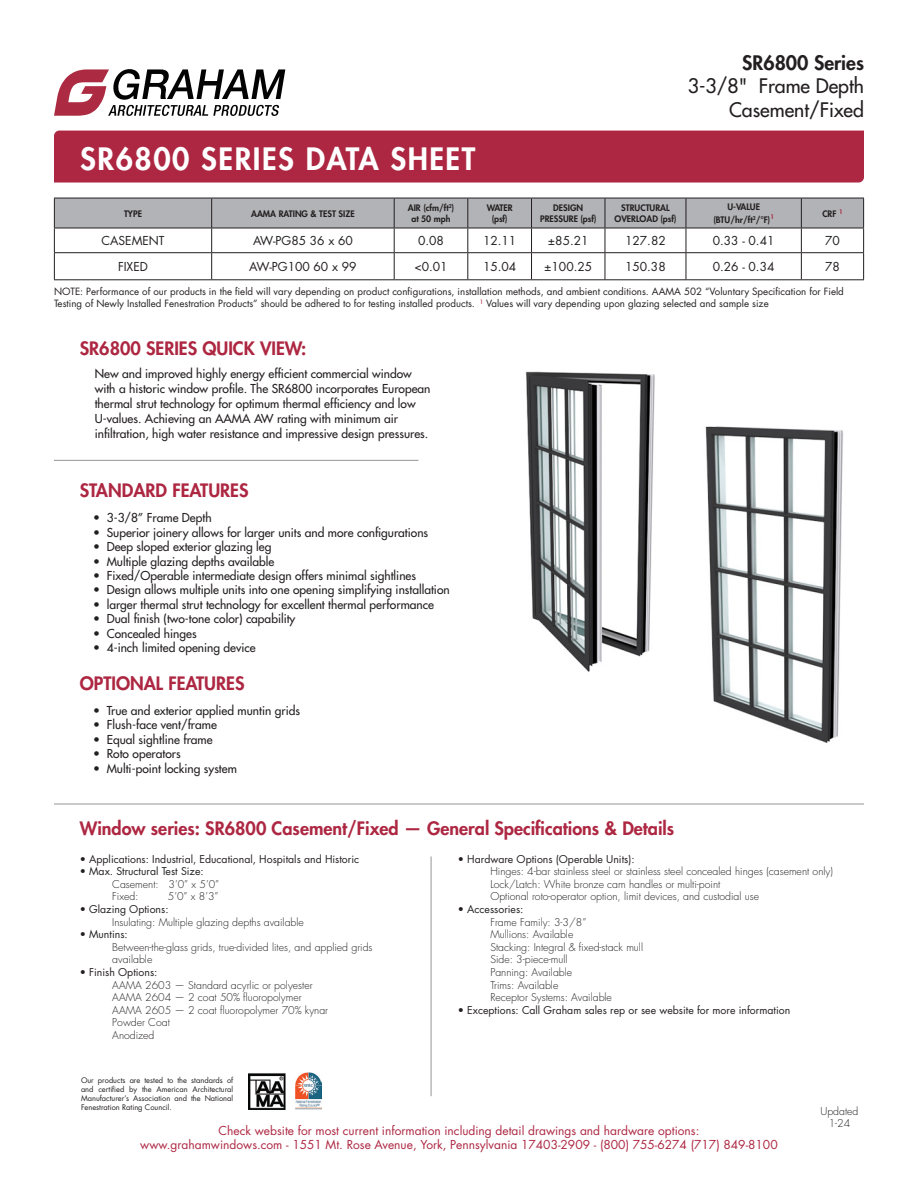
<style>
.page{position:relative;width:918px;height:1188px;background:#fff}
.page>*{position:absolute;margin:0;border:0;box-sizing:border-box;transform-origin:0 0}
.t1{font:800 30px "Futura Std";letter-spacing:.05em;color:#fff}
.t2{font:500 19.5px/23.4px "Futura Std";color:#231f20;text-align:right}
.t3{font:800 19.5px "Futura Std";color:#231f20}
.t4{font:800 18px "Futura Std";color:#ad2742}
.t5{font:500 12px/15px "Futura Std";color:#231f20}
.t6{font:12px/14.4px "Futura Std";color:#ad2742;text-align:center}
.t7{font:12px "Futura Std";color:#231f20}
.t8{font:300 10.5px/12.6px "Futura Std";color:#231f20}
.t9{font:10.5px "Futura Std";color:#231f20}
.t10{font:9.75px/11.7px "Futura Std";color:#231f20}
.t11{font:800 8.7px/10.5px "Futura Std";color:#231f20;text-align:center}
.t12{font:7.5px/9px "Futura Std";color:#231f20;text-align:justify}
.s1{color:#ad2742}
</style>
<div class="page">
<div style="left:54px;top:131px;width:810px;height:52px;background:#ad2742"></div>
<img style="left:248px;top:1073px;width:74px;height:37px">
<svg style="left:54px;top:69px;width:231px;height:47px"></svg>
<svg style="left:54px;top:198px;width:810px;height:81px"></svg>
<hr style="left:212px;top:279px;width:182px;height:1px;background:#231f20">
<hr style="left:394px;top:279px;width:74px;height:1px;background:#231f20">
<hr style="left:468px;top:279px;width:64px;height:1px;background:#231f20">
<hr style="left:532px;top:279px;width:73px;height:1px;background:#231f20">
<hr style="left:605px;top:279px;width:81px;height:1px;background:#231f20">
<hr style="left:686px;top:279px;width:115px;height:1px;background:#231f20">
<hr style="left:801px;top:279px;width:63px;height:1px;background:#231f20">
<hr style="left:54px;top:279px;width:158px;height:1px;background:#231f20">
<hr style="left:54px;top:804px;width:810px;height:1px;background:#939598">
<hr style="left:431px;top:856px;width:1px;height:240px;background:#939598">
<hr style="left:54px;top:460px;width:364px;height:1px;background:#939598">
<img style="left:525px;top:371px;width:130px;height:301px">
<img style="left:705px;top:426px;width:138px;height:317px">
<h1 class="t1" style="left:80px;top:140px;width:397px">SR6800 SERIES DATA SHEET</h1>
<h2 class="t3" style="left:742px;top:50px;width:123px">SR6800 Series</h2>
<h2 class="t2" style="left:688px;top:74px;width:178px">3-3/8" Frame Depth<br>Casement/Fixed</h2>
<p class="t11" style="left:124px;top:208px;width:19px">TYPE</p>
<p class="t11" style="left:251px;top:208px;width:105px">AAMA RATING &amp; TEST SIZE</p>
<p class="t11" style="left:408px;top:203px;width:48px">AIR (cfm/ft<sup>2</sup>) at 50 mph</p>
<p class="t11" style="left:487px;top:203px;width:27px">WATER (psf)</p>
<p class="t11" style="left:540px;top:203px;width:58px">DESIGN<br>PRESSURE (psf)</p>
<p class="t11" style="left:614px;top:203px;width:63px">STRUCTURAL<br>OVERLOAD (psf)</p>
<p class="t11" style="left:713px;top:201px;width:62px;line-height:12.6px">U-VALUE (BTU/hr/ft<sup>2</sup>/°F)<sup>1</sup></p>
<p class="t11" style="left:822px;top:209px;width:22px">CRF <sup>1</sup></p>
<p class="t7" style="left:102px;top:233px;width:64px">CASEMENT</p>
<p class="t7" style="left:253px;top:233px;width:101px">AW-PG85 36 x 60</p>
<p class="t7" style="left:418px;top:233px;width:27px">0.08</p>
<p class="t7" style="left:483px;top:233px;width:35px">12.11</p>
<p class="t7" style="left:548px;top:233px;width:42px">±85.21</p>
<p class="t7" style="left:625px;top:233px;width:42px">127.82</p>
<p class="t7" style="left:713px;top:233px;width:63px">0.33 - 0.41</p>
<p class="t7" style="left:825px;top:233px;width:16px">70</p>
<p class="t7" style="left:118px;top:259px;width:31px">FIXED</p>
<p class="t7" style="left:249px;top:259px;width:109px">AW-PG100 60 x 99</p>
<p class="t7" style="left:414px;top:259px;width:35px">&lt;0.01</p>
<p class="t7" style="left:483px;top:259px;width:35px">15.04</p>
<p class="t7" style="left:544px;top:259px;width:50px">±100.25</p>
<p class="t7" style="left:625px;top:259px;width:42px">150.38</p>
<p class="t7" style="left:713px;top:259px;width:63px">0.26 - 0.34</p>
<p class="t7" style="left:825px;top:259px;width:16px">78</p>
<p class="t10" style="left:54px;top:286px;width:791px">NOTE: Performance of our products in the field will vary depending on product configurations, installation methods, and ambient conditions. AAMA 502 “Voluntary Specification for Field<br>Testing of Newly Installed Fenestration Products” should be adhered to for testing installed products.</p>
<p class="t10" style="left:480px;top:297px;width:291px"><span class="s1">¹</span> Values will vary depending upon glazing selected and sample size</p>
<h3 class="t4" style="left:80px;top:337px;width:228px">SR6800 SERIES QUICK VIEW:</h3>
<p class="t5" style="left:95px;top:366px;width:337px">New and improved highly energy efficient commercial window with a historic window profile. The SR6800 incorporates European thermal strut technology for optimum thermal efficiency and low U-values. Achieving an AAMA AW rating with minimum air infiltration, high water resistance and impressive design pressures.</p>
<h3 class="t4" style="left:80px;top:479px;width:170px">STANDARD FEATURES</h3>
<p class="t5" style="left:93px;top:511px;width:120px">• 3-3/8” Frame Depth</p>
<p class="t5" style="left:93px;top:525px;width:336px">• Superior joinery allows for larger units and more configurations</p>
<p class="t5" style="left:93px;top:539px;width:180px">• Deep sloped exterior glazing leg</p>
<p class="t5" style="left:93px;top:554px;width:183px">• Multiple glazing depths available</p>
<p class="t5" style="left:93px;top:568px;width:324px">• Fixed/Operable intermediate design offers minimal sightlines</p>
<p class="t5" style="left:93px;top:583px;width:358px">• Design allows multiple units into one opening simplifying installation</p>
<p class="t5" style="left:93px;top:597px;width:342px">• larger thermal strut technology for excellent thermal performance</p>
<p class="t5" style="left:93px;top:611px;width:204px">• Dual finish (two-tone color) capability</p>
<p class="t5" style="left:93px;top:626px;width:105px">• Concealed hinges</p>
<p class="t5" style="left:93px;top:640px;width:164px">• 4-inch limited opening device</p>
<h3 class="t4" style="left:80px;top:672px;width:166px">OPTIONAL FEATURES</h3>
<p class="t5" style="left:93px;top:703px;width:208px">• True and exterior applied muntin grids</p>
<p class="t5" style="left:93px;top:717px;width:125px">• Flush-face vent/frame</p>
<p class="t5" style="left:93px;top:732px;width:121px">• Equal sightline frame</p>
<p class="t5" style="left:93px;top:746px;width:89px">• Roto operators</p>
<p class="t5" style="left:93px;top:761px;width:145px">• Multi-point locking system</p>
<h3 class="t4" style="left:80px;top:817px;width:596px">Window series: SR6800 Casement/Fixed — General Specifications &amp; Details</h3>
<p class="t9" style="left:458px;top:852px;width:178px">• Hardware Options (Operable Units):</p>
<p class="t8" style="left:490px;top:865px;width:344px">Hinges: 4-bar stainless steel or stainless steel concealed hinges (casement only)<br>Lock/Latch: White bronze cam handles or multi-point<br>Optional roto-operator option, limit devices, and custodial use</p>
<p class="t9" style="left:458px;top:902px;width:67px">• Accessories:</p>
<p class="t8" style="left:490px;top:916px;width:154px">Frame Family: 3-3/8”<br>Mullions: Available<br>Stacking: Integral &amp; fixed-stack mull<br>Side: 3-piece-mull<br>Panning: Available<br>Trims: Available<br>Receptor Systems: Available</p>
<p class="t9" style="left:458px;top:1003px;width:334px">• Exceptions: Call Graham sales rep or see website for more information</p>
<p class="t9" style="left:80px;top:852px;width:281px">• Applications: Industrial, Educational, Hospitals and Historic</p>
<p class="t9" style="left:80px;top:865px;width:126px">• Max. Structural Test Size:</p>
<p class="t8" style="left:112px;top:878px;width:109px">Casement: 3’0” x 5’0”<br>Fixed:</p>
<p class="t8" style="left:168px;top:891px;width:52px">5’0” x 8’3”</p>
<p class="t9" style="left:80px;top:902px;width:90px">• Glazing Options:</p>
<p class="t8" style="left:112px;top:916px;width:193px">Insulating: Multiple glazing depths available</p>
<p class="t9" style="left:80px;top:928px;width:50px">• Muntins:</p>
<p class="t8" style="left:112px;top:941px;width:262px">Between-the-glass grids, true-divided lites, and applied grids available</p>
<p class="t9" style="left:80px;top:965px;width:79px">• Finish Options:</p>
<p class="t8" style="left:112px;top:979px;width:217px">AAMA 2603 — Standard acyrlic or polyester<br>AAMA 2604 — 2 coat 50% fluoropolymer<br>AAMA 2605 — 2 coat fluoropolymer 70% kynar<br>Powder Coat<br>Anodized</p>
<p class="t12" style="left:81px;top:1076px;width:154px">Our products are tested to the standards of and certified by the American Architectural Manufacturer’s Association and the National Fenestration Rating Council.</p>
<p class="t6" style="left:140px;top:1123px;width:639px">Check website for most current information including detail drawings and hardware options:<br>www.grahamwindows.com - 1551 Mt. Rose Avenue, York, Pennsylvania 17403-2909 - (800) 755-6274 (717) 849-8100</p>
<p class="t8" style="left:820px;top:1105px;width:39px;text-align:center">Updated<br>1-24</p>
</div>
